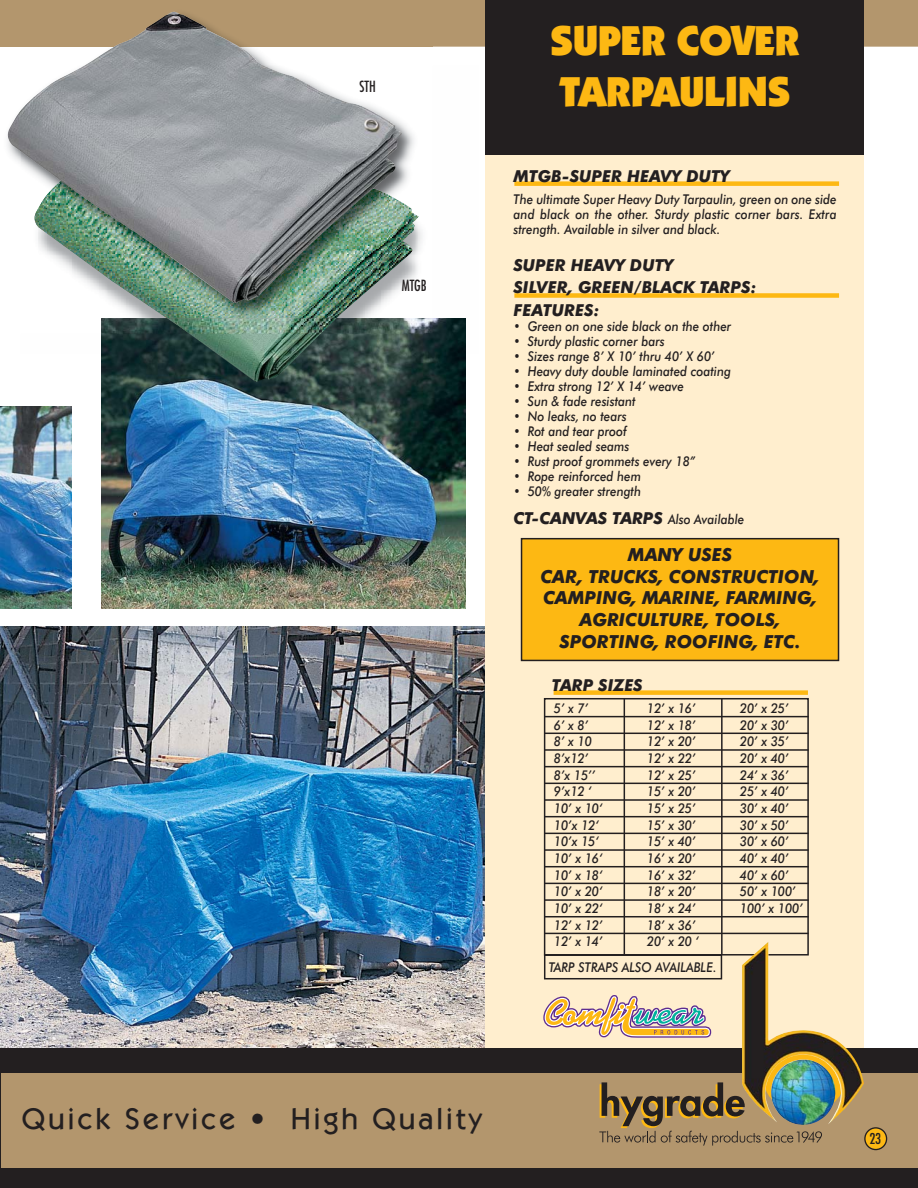
<style>
.page{position:relative;width:918px;height:1188px;background:#fff}
.page>*{position:absolute;margin:0;border:0;box-sizing:border-box;transform-origin:0 0}
.t1{font:900 42px/50.4px "Itc Kabel";letter-spacing:-.015em;color:#fdb813}
.t2{font:500 30px "Itc Kabel";letter-spacing:.1em;color:#231f20}
.t3{font:italic 700 18px/21.6px "Futura BT";color:#231f20;text-align:center}
.t4{font:italic 700 16.5px/21.9px "Futura BT";color:#231f20}
.t5{font:condensed 15px "Futura";color:#231f20;scale:.95 1}
.t6{font:condensed 14.55px "Futura";color:#231f20}
.t7{font:italic 500 13.5px/16.6px "Futura BT";color:#231f20;scale:.9 1}
.s1{font-weight:500;font-size:13.5px}
</style>
<div class="page">
<img style="left:0;top:627px;width:486px;height:422px">
<div style="left:486px;top:0;width:378px;height:1181px;background:#ffeece"></div>
<div style="left:0;top:1049px;width:918px;height:139px;background:#231f20"></div>
<div style="left:0;top:1073px;width:918px;height:94px;background:#b3966d"></div>
<hr style="left:0;top:1049px;width:1px;height:139px;background:#231f20">
<div style="left:0;top:0;width:918px;height:47px;background:#b3966d"></div>
<img style="left:101px;top:318px;width:365px;height:290px">
<div style="left:486px;top:0;width:378px;height:155px;background:#231f20"></div>
<div style="left:514px;top:181px;width:325px;height:5px;background:#fdb813"></div>
<svg style="left:864px;top:1127px;width:23px;height:23px"></svg>
<img style="left:101px;top:334px;width:318px;height:49px">
<div style="left:514px;top:293px;width:325px;height:5px;background:#fdb813"></div>
<div style="left:554px;top:690px;width:254px;height:5px;background:#fdb813"></div>
<img style="left:0;top:406px;width:72px;height:202px">
<div style="left:544px;top:698px;width:265px;height:258px;border:2px solid #231f20"></div>
<hr style="left:624px;top:699px;width:1px;height:255px;background:#231f20">
<hr style="left:721px;top:699px;width:2px;height:255px;background:#231f20">
<hr style="left:544px;top:716px;width:265px;height:1px;background:#231f20">
<hr style="left:544px;top:733px;width:265px;height:1px;background:#231f20">
<hr style="left:544px;top:749px;width:265px;height:2px;background:#231f20">
<hr style="left:544px;top:766px;width:265px;height:1px;background:#231f20">
<hr style="left:544px;top:783px;width:265px;height:1px;background:#231f20">
<hr style="left:544px;top:799px;width:265px;height:2px;background:#231f20">
<hr style="left:544px;top:816px;width:265px;height:1px;background:#231f20">
<hr style="left:544px;top:833px;width:265px;height:1px;background:#231f20">
<hr style="left:544px;top:849px;width:265px;height:2px;background:#231f20">
<hr style="left:544px;top:866px;width:265px;height:1px;background:#231f20">
<hr style="left:544px;top:883px;width:265px;height:1px;background:#231f20">
<hr style="left:544px;top:899px;width:265px;height:2px;background:#231f20">
<hr style="left:544px;top:916px;width:265px;height:1px;background:#231f20">
<hr style="left:544px;top:933px;width:265px;height:1px;background:#231f20">
<svg style="left:543px;top:995px;width:169px;height:43px"></svg>
<div style="left:522px;top:539px;width:317px;height:121px;background:#fdb813"></div>
<div style="left:521px;top:538px;width:318px;height:123px;border:2px solid #231f20"></div>
<svg style="left:599px;top:1082px;width:223px;height:64px"></svg>
<img style="left:742px;top:942px;width:121px;height:183px">
<div style="left:544px;top:954px;width:178px;height:25px;border:2px solid #231f20"></div>
<img style="left:337px;top:318px;width:95px;height:16px">
<img style="left:101px;top:318px;width:66px;height:16px">
<img style="left:115px;top:124px;width:304px;height:194px">
<img style="left:167px;top:318px;width:170px;height:16px">
<img style="left:8px;top:12px;width:395px;height:291px">
<p class="t5" style="left:360px;top:79px;width:19px">STH</p>
<p class="t5" style="left:402px;top:278px;width:28px">MTGB</p>
<h1 class="t1" style="left:550px;top:18px;width:252px">SUPER COVER<br>TARPAULINS</h1>
<p class="t4" style="left:513px;top:166px;width:218px">MTGB-SUPER HEAVY DUTY</p>
<p class="t7" style="left:513px;top:193px;width:361px;line-height:15px;text-align:justify">The ultimate Super Heavy Duty Tarpaulin, green on one side and black on the other. Sturdy plastic corner bars. Extra strength. Available in silver and black.</p>
<p class="t4" style="left:513px;top:256px;width:245px">SUPER HEAVY DUTY<br>SILVER, GREEN/BLACK TARPS:</p>
<p class="t4" style="left:513px;top:301px;width:88px">FEATURES:</p>
<p class="t7" style="left:513px;top:319px;width:244px">• Green on one side black on the other</p>
<p class="t7" style="left:513px;top:334px;width:169px">• Sturdy plastic corner bars</p>
<p class="t7" style="left:513px;top:349px;width:225px">• Sizes range 8’ X 10’ thru 40’ X 60’</p>
<p class="t7" style="left:513px;top:364px;width:243px">• Heavy duty double laminated coating</p>
<p class="t7" style="left:513px;top:379px;width:191px">• Extra strong 12’ X 14’ weave</p>
<p class="t7" style="left:513px;top:394px;width:137px">• Sun &amp; fade resistant</p>
<p class="t7" style="left:513px;top:409px;width:127px">• No leaks, no tears</p>
<p class="t7" style="left:513px;top:424px;width:127px">• Rot and tear proof</p>
<p class="t7" style="left:513px;top:439px;width:130px">• Heat sealed seams</p>
<p class="t7" style="left:513px;top:454px;width:204px">• Rust proof grommets every 18”</p>
<p class="t7" style="left:513px;top:469px;width:143px">• Rope reinforced hem</p>
<p class="t7" style="left:513px;top:484px;width:143px">• 50% greater strength</p>
<p class="t4" style="left:513px;top:509px;width:232px">CT-CANVAS TARPS <span class="s1">Also Available</span></p>
<h3 class="t3" style="left:541px;top:546px;width:280px">MANY USES<br>CAR, TRUCKS, CONSTRUCTION,<br>CAMPING, MARINE, FARMING,<br>AGRICULTURE, TOOLS,<br>SPORTING, ROOFING, ETC.</h3>
<p class="t4" style="left:552px;top:675px;width:92px">TARP SIZES</p>
<p class="t7" style="left:554px;top:701px;width:56px">5’ x 7’<br>6’ x 8’<br>8’ x 10<br>8’x12’<br>8’x 15’’<br>9’x12 ‘<br>10’ x 10‘<br>10’x 12‘<br>10’x 15‘<br>10’ x 16‘<br>10’ x 18‘<br>10’ x 20‘<br>10’ x 22‘<br>12’ x 12’<br>12’ x 14’</p>
<p class="t7" style="left:647px;top:701px;width:60px">12’ x 16’<br>12’ x 18’<br>12’ x 20’<br>12’ x 22’<br>12’ x 25’<br>15’ x 20’<br>15’ x 25’<br>15’ x 30’<br>15’ x 40’<br>16’ x 20’<br>16’ x 32’<br>18’ x 20’<br>18’ x 24’<br>18’ x 36’<br>20’ x 20 ‘</p>
<p class="t7" style="left:740px;top:701px;width:72px">20’ x 25’<br>20’ x 30’<br>20’ x 35’<br>20’ x 40’<br>24’ x 36’<br>25’ x 40’<br>30’ x 40’<br>30’ x 50’<br>30’ x 60’<br>40’ x 40’<br>40’ x 60’<br>50’ x 100’<br>100’ x 100’</p>
<p class="t7" style="left:549px;top:960px;width:188px">TARP STRAPS ALSO AVAILABLE.</p>
<h2 class="t2" style="left:22px;top:1108px;width:462px">Quick Service • High Quality</h2>
<p class="t6" style="left:870px;top:1132px;width:13px">23</p>
</div>
